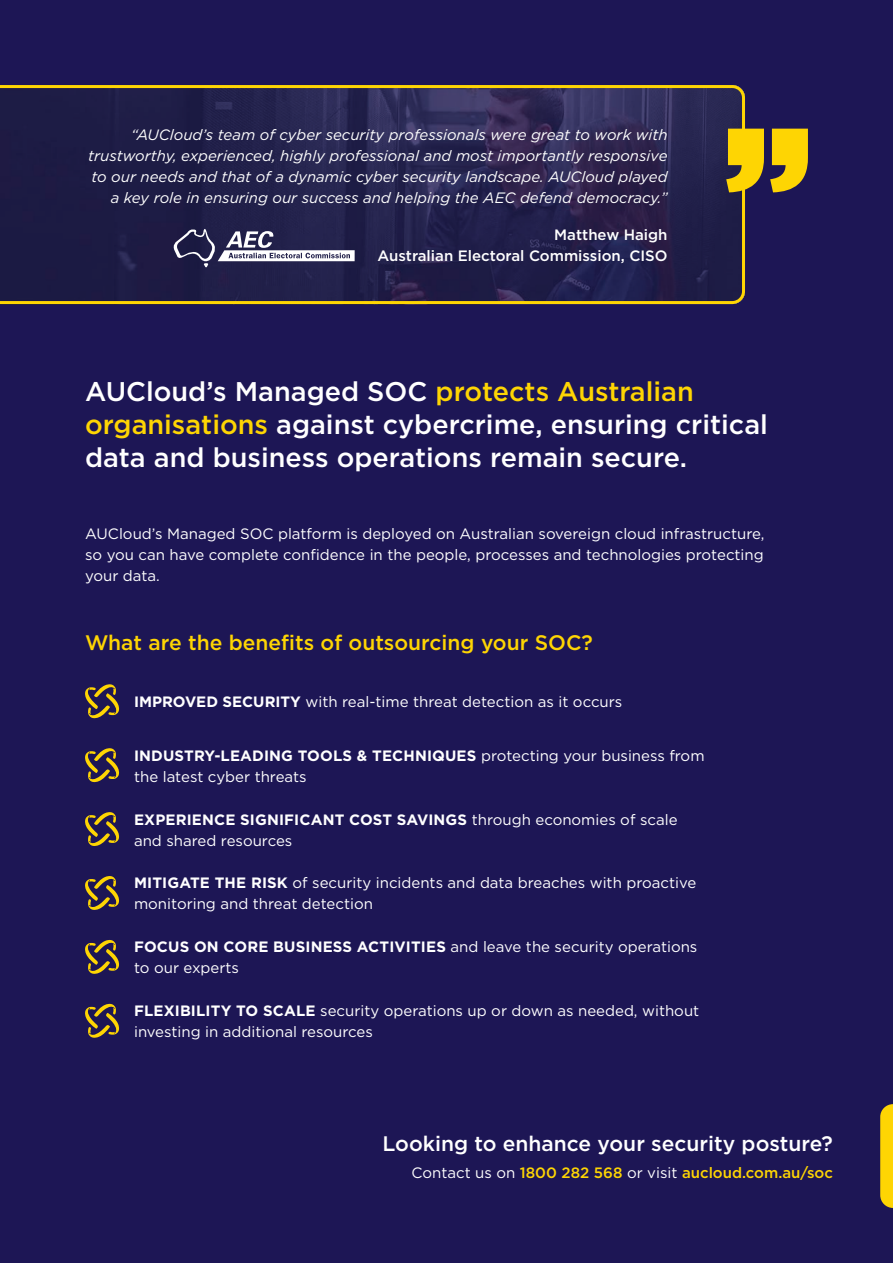
<style>
.page{position:relative;width:893px;height:1263px;background:#1d1655}
.page>*{position:absolute;margin:0;border:0;box-sizing:border-box;transform-origin:0 0}
.t1{font:500 27px/33px "Gotham";color:#fff}
.t2{font:500 21px "Gotham";color:#fed503}
.t3{font:500 21px "Gotham";color:#fff}
.t4{font:15px/21px "Gotham";color:#fff}
.t5{font:italic 15px/21px "Gotham";color:#fff;text-align:right}
.t6{font:500 15px/21px "Gotham";color:#fff;text-align:right}
.t7{font:500 15px "Gotham";color:#fed503}
.s1{color:#fed503}
.s2{font-weight:700}
.s3{font-weight:400;color:#fff}
</style>
<div class="page">
<svg style="left:0;top:85px;width:745px;height:219px;fill:#211f48"></svg>
<svg style="left:85px;top:684px;width:34px;height:35px"></svg>
<svg style="left:85px;top:812px;width:34px;height:34px"></svg>
<svg style="left:85px;top:939px;width:34px;height:35px"></svg>
<svg style="left:85px;top:748px;width:34px;height:34px"></svg>
<svg style="left:85px;top:876px;width:34px;height:34px"></svg>
<svg style="left:85px;top:1003px;width:34px;height:35px"></svg>
<svg style="left:726px;top:129px;width:82px;height:63px"></svg>
<svg style="left:172px;top:229px;width:183px;height:39px"></svg>
<svg style="left:880px;top:1104px;width:13px;height:104px"></svg>
<p class="t5" style="left:88px;top:124px;width:581px">“AUCloud’s team of cyber security professionals were great to work with trustworthy, experienced, highly professional and most importantly responsive to our needs and that of a dynamic cyber security landscape. AUCloud played a key role in ensuring our success and helping the AEC defend democracy.”</p>
<p class="t6" style="left:377px;top:224px;width:292px">Matthew Haigh<br>Australian Electoral Commission, CISO</p>
<h1 class="t1" style="left:85px;top:375px;width:684px">AUCloud’s Managed SOC <span class="s1">protects Australian organisations</span> against cybercrime, ensuring critical data and business operations remain secure.</h1>
<p class="t4" style="left:85px;top:523px;width:681px;text-align:justify">AUCloud’s Managed SOC platform is deployed on Australian sovereign cloud infrastructure, so you can have complete confidence in the people, processes and technologies protecting your data.</p>
<h2 class="t2" style="left:85px;top:629px;width:509px">What are the benefits of outsourcing your SOC?</h2>
<p class="t4" style="left:134px;top:691px;width:490px"><span class="s2">IMPROVED SECURITY</span> with real-time threat detection as it occurs</p>
<p class="t4" style="left:134px;top:744px;width:572px"><span class="s2">INDUSTRY-LEADING TOOLS &amp; TECHNIQUES</span> protecting your business from the latest cyber threats</p>
<p class="t4" style="left:134px;top:808px;width:545px"><span class="s2">EXPERIENCE SIGNIFICANT COST SAVINGS</span> through economies of scale and shared resources</p>
<p class="t4" style="left:134px;top:872px;width:564px"><span class="s2">MITIGATE THE RISK</span> of security incidents and data breaches with proactive monitoring and threat detection</p>
<p class="t4" style="left:134px;top:936px;width:565px"><span class="s2">FOCUS ON CORE BUSINESS ACTIVITIES</span> and leave the security operations to our experts</p>
<p class="t4" style="left:134px;top:1000px;width:567px"><span class="s2">FLEXIBILITY TO SCALE</span> security operations up or down as needed, without investing in additional resources</p>
<h2 class="t3" style="left:382px;top:1130px;width:452px">Looking to enhance your security posture?</h2>
<p class="t7" style="left:411px;top:1163px;width:423px"><span class="s3">Contact us on</span> 1800 282 568 <span class="s3">or visit</span> aucloud.com.au/soc</p>
</div>
